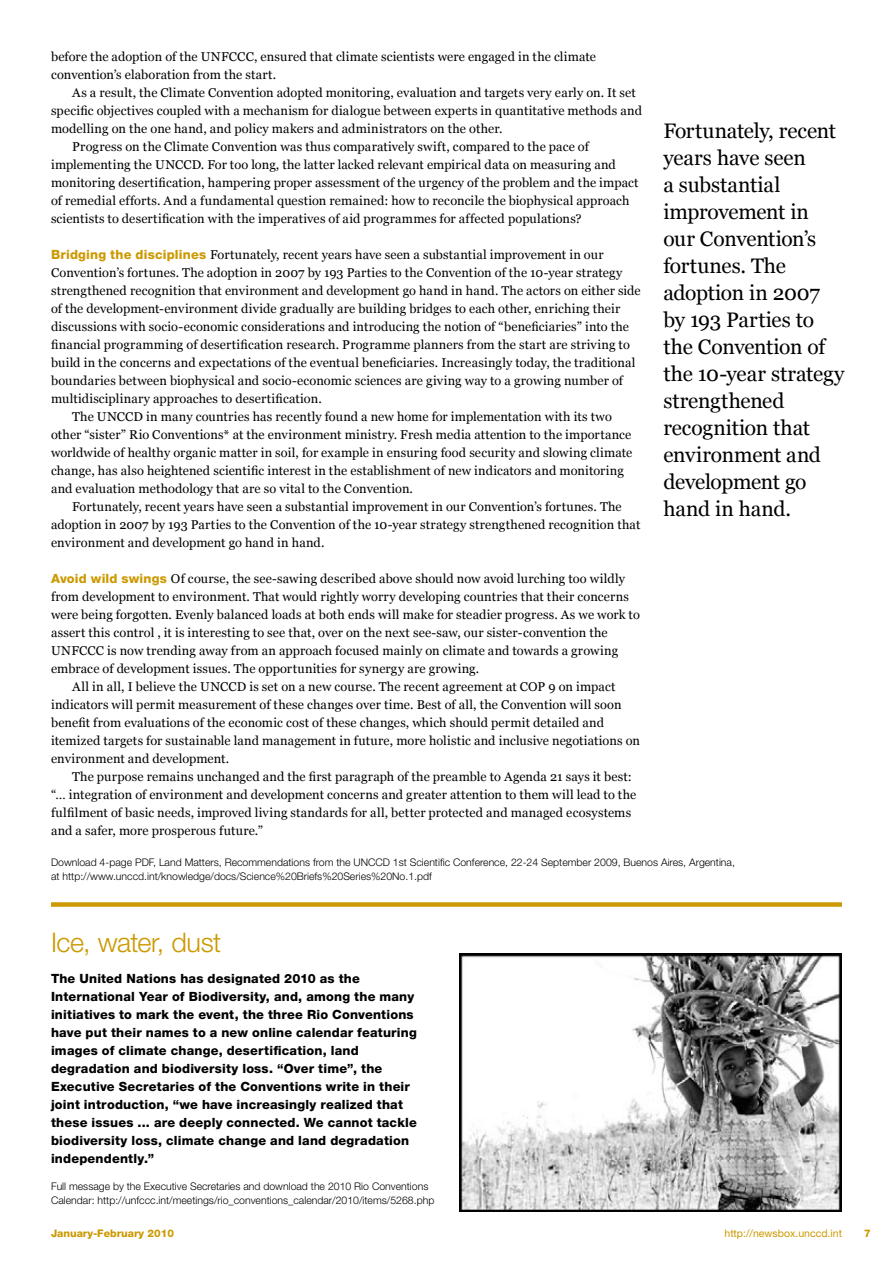
<style>
.page{position:relative;width:893px;height:1263px;background:#fff}
.page>*{position:absolute;margin:0;border:0;box-sizing:border-box;transform-origin:0 0}
.t1{font:300 27px "Helvetica Neue";letter-spacing:-.015em;color:#c90}
.t2{font:21px/27px "Georgia";letter-spacing:-.015em;color:#000}
.t3{font:12.75px/18px "Georgia";letter-spacing:.01em;color:#000}
.t4{font:800 12.75px/18px "Helvetica Neue";letter-spacing:.015em;color:#000}
.t5{font:300 10.5px/13.5px "Helvetica Neue";color:#000}
.t6{font:10.5px "Helvetica Neue";color:#c90}
.t7{font:800 10.5px "Helvetica Neue";color:#c90}
.s1{font-family:"Helvetica Neue";font-weight:800;color:#c90}
</style>
<div class="page">
<div style="left:51px;top:902px;width:791px;height:5px;background:#c90"></div>
<img style="left:459px;top:954px;width:383px;height:258px">
<p class="t3" style="left:51px;top:47px;width:547px">before the adoption of the UNFCCC, ensured that climate scientists were engaged in the climate convention’s elaboration from the start.</p>
<p class="t3" style="left:72px;top:83px;width:565px">As a result, the Climate Convention adopted monitoring, evaluation and targets very early on. It set</p>
<p class="t3" style="left:51px;top:101px;width:592px">specific objectives coupled with a mechanism for dialogue between experts in quantitative methods and</p>
<p class="t3" style="left:51px;top:119px;width:453px">modelling on the one hand, and policy makers and administrators on the other.</p>
<p class="t3" style="left:72px;top:137px;width:518px">Progress on the Climate Convention was thus comparatively swift, compared to the pace of</p>
<p class="t3" style="left:51px;top:155px;width:566px">implementing the UNCCD. For too long, the latter lacked relevant empirical data on measuring and</p>
<p class="t3" style="left:51px;top:173px;width:589px">monitoring desertification, hampering proper assessment of the urgency of the problem and the impact</p>
<p class="t3" style="left:51px;top:191px;width:580px">of remedial efforts. And a fundamental question remained: how to reconcile the biophysical approach</p>
<p class="t3" style="left:51px;top:209px;width:532px">scientists to desertification with the imperatives of aid programmes for affected populations?</p>
<p class="t3" style="left:51px;top:245px;width:554px"><span class="s1">Bridging the disciplines</span> Fortunately, recent years have seen a substantial improvement in our</p>
<p class="t3" style="left:51px;top:263px;width:573px">Convention’s fortunes. The adoption in 2007 by 193 Parties to the Convention of the 10-year strategy</p>
<p class="t3" style="left:51px;top:281px;width:591px">strengthened recognition that environment and development go hand in hand. The actors on either side</p>
<p class="t3" style="left:51px;top:299px;width:571px">of the development-environment divide gradually are building bridges to each other, enriching their</p>
<p class="t3" style="left:51px;top:317px;width:580px">discussions with socio-economic considerations and introducing the notion of “beneficiaries” into the</p>
<p class="t3" style="left:51px;top:335px;width:580px">financial programming of desertification research. Programme planners from the start are striving to</p>
<p class="t3" style="left:51px;top:353px;width:586px">build in the concerns and expectations of the eventual beneficiaries. Increasingly today, the traditional</p>
<p class="t3" style="left:51px;top:371px;width:573px">boundaries between biophysical and socio-economic sciences are giving way to a growing number of</p>
<p class="t3" style="left:51px;top:389px;width:272px">multidisciplinary approaches to desertification.</p>
<p class="t3" style="left:72px;top:407px;width:541px">The UNCCD in many countries has recently found a new home for implementation with its two</p>
<p class="t3" style="left:51px;top:425px;width:582px">other “sister” Rio Conventions* at the environment ministry. Fresh media attention to the importance</p>
<p class="t3" style="left:51px;top:443px;width:583px">worldwide of healthy organic matter in soil, for example in ensuring food security and slowing climate</p>
<p class="t3" style="left:51px;top:461px;width:574px">change, has also heightened scientific interest in the establishment of new indicators and monitoring</p>
<p class="t3" style="left:51px;top:479px;width:363px">and evaluation methodology that are so vital to the Convention.</p>
<p class="t3" style="left:72px;top:497px;width:551px">Fortunately, recent years have seen a substantial improvement in our Convention’s fortunes. The</p>
<p class="t3" style="left:51px;top:515px;width:591px">adoption in 2007 by 193 Parties to the Convention of the 10-year strategy strengthened recognition that</p>
<p class="t3" style="left:51px;top:533px;width:275px">environment and development go hand in hand.</p>
<p class="t3" style="left:51px;top:569px;width:576px"><span class="s1">Avoid wild swings</span> Of course, the see-sawing described above should now avoid lurching too wildly</p>
<p class="t3" style="left:51px;top:587px;width:579px">from development to environment. That would rightly worry developing countries that their concerns</p>
<p class="t3" style="left:51px;top:605px;width:590px">were being forgotten. Evenly balanced loads at both ends will make for steadier progress. As we work to</p>
<p class="t3" style="left:51px;top:623px;width:558px">assert this control , it is interesting to see that, over on the next see-saw, our sister-convention the</p>
<p class="t3" style="left:51px;top:641px;width:569px">UNFCCC is now trending away from an approach focused mainly on climate and towards a growing</p>
<p class="t3" style="left:51px;top:659px;width:430px">embrace of development issues. The opportunities for synergy are growing.</p>
<p class="t3" style="left:72px;top:677px;width:545px">All in all, I believe the UNCCD is set on a new course. The recent agreement at COP 9 on impact</p>
<p class="t3" style="left:51px;top:695px;width:572px">indicators will permit measurement of these changes over time. Best of all, the Convention will soon</p>
<p class="t3" style="left:51px;top:713px;width:555px">benefit from evaluations of the economic cost of these changes, which should permit detailed and</p>
<p class="t3" style="left:51px;top:731px;width:591px">itemized targets for sustainable land management in future, more holistic and inclusive negotiations on</p>
<p class="t3" style="left:51px;top:749px;width:180px">environment and development.</p>
<p class="t3" style="left:72px;top:767px;width:561px">The purpose remains unchanged and the first paragraph of the preamble to Agenda 21 says it best:</p>
<p class="t3" style="left:51px;top:785px;width:587px">“… integration of environment and development concerns and greater attention to them will lead to the</p>
<p class="t3" style="left:51px;top:803px;width:582px">fulfilment of basic needs, improved living standards for all, better protected and managed ecosystems</p>
<p class="t3" style="left:51px;top:821px;width:213px">and a safer, more prosperous future.”</p>
<p class="t5" style="left:51px;top:855px;width:685px">Download 4-page PDF, Land Matters, Recommendations from the UNCCD 1st Scientific Conference, 22-24 September 2009, Buenos Aires, Argentina, at http://www.unccd.int/knowledge/docs/Science%20Briefs%20Series%20No.1.pdf</p>
<p class="t2" style="left:663px;top:117px;width:183px">Fortunately, recent years have seen<br>a substantial improvement in our Convention’s fortunes. The adoption in 2007 by 193 Parties to the Convention of the 10-year strategy strengthened recognition that environment and development go hand in hand.</p>
<h1 class="t1" style="left:51px;top:926px;width:172px">Ice, water, dust</h1>
<p class="t4" style="left:51px;top:970px;width:367px">The United Nations has designated 2010 as the International Year of Biodiversity, and, among the many initiatives to mark the event, the three Rio Conventions have put their names to a new online calendar featuring images of climate change, desertification, land degradation and biodiversity loss. “Over time”, the Executive Secretaries of the Conventions write in their joint introduction, “we have increasingly realized that these issues ... are deeply connected. We cannot tackle biodiversity loss, climate change and land degradation independently.”</p>
<p class="t5" style="left:51px;top:1180px;width:385px">Full message by the Executive Secretaries and download the 2010 Rio Conventions<br>Calendar: http://unfccc.int/meetings/rio_conventions_calendar/2010/items/5268.php</p>
<p class="t7" style="left:51px;top:1227px;width:124px">January-February 2010</p>
<p class="t6" style="left:724px;top:1227px;width:119px">http://newsbox.unccd.int</p>
<p class="t7" style="left:864px;top:1227px;width:8px">7</p>
</div>
